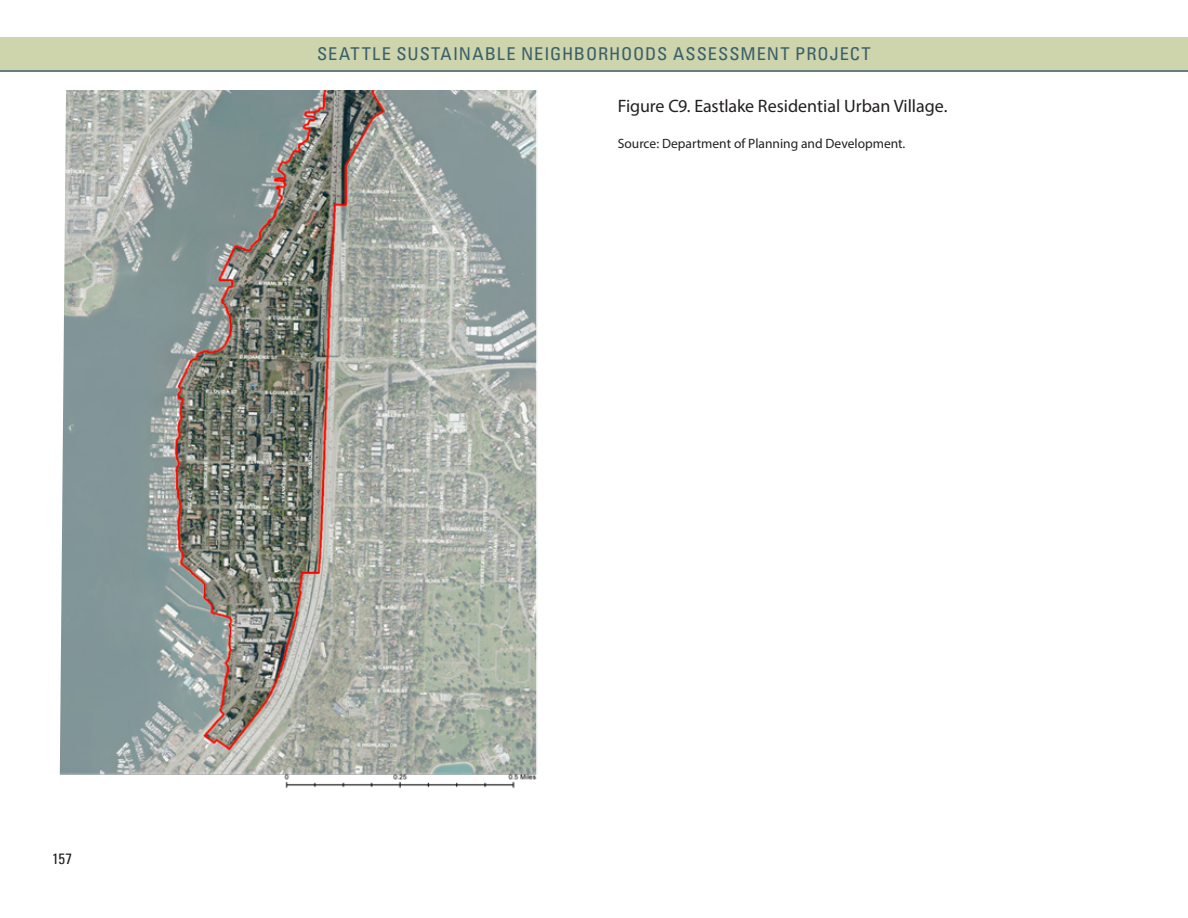
<style>
.page{position:relative;width:1188px;height:918px;background:#fff}
.page>*{position:absolute;margin:0;border:0;box-sizing:border-box;transform-origin:0 0}
.t1{font:18px "Myriad Pro";color:#231f20}
.t2{font:condensed 17.7px "Univers LT Std";letter-spacing:.05em;color:#385f6b;scale:1.04 1}
.t3{font:condensed 15px "Univers LT Std";color:#231f20}
.t4{font:13.5px "Myriad Pro";color:#231f20}
</style>
<div class="page">
<div style="left:0;top:37px;width:1188px;height:33px;background:#ced4ab"></div>
<hr style="left:0;top:70px;width:1188px;height:2px;background:#385f6b">
<img style="left:60px;top:90px;width:477px;height:698px">
<p class="t2" style="left:317px;top:43px;width:534px">SEATTLE SUSTAINABLE NEIGHBORHOODS ASSESSMENT PROJECT</p>
<p class="t1" style="left:618px;top:94px;width:331px">Figure C9. Eastlake Residential Urban Village.</p>
<p class="t4" style="left:618px;top:135px;width:289px">Source: Department of Planning and Development.</p>
<p class="t3" style="left:52px;top:849px;width:21px">157</p>
</div>
